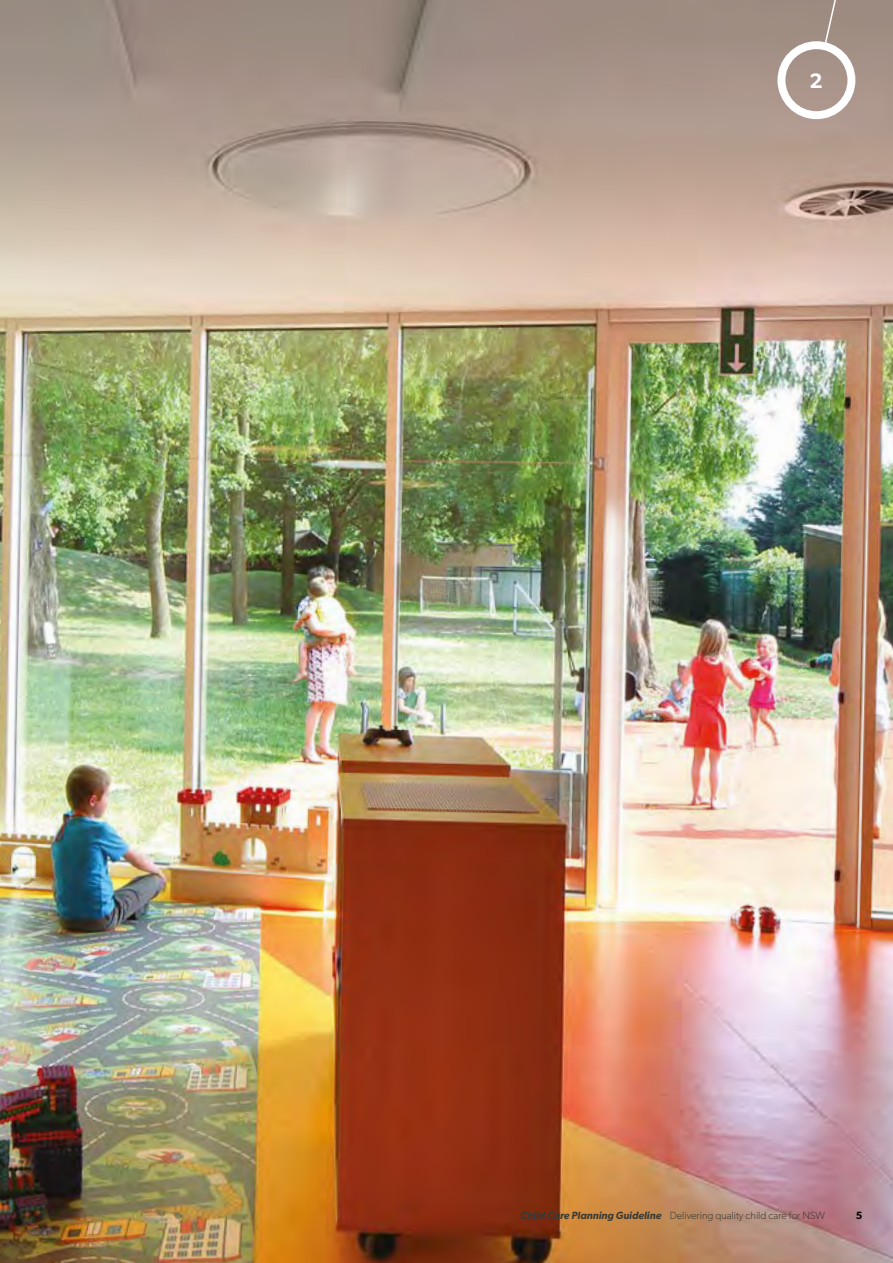
<style>
.page{position:relative;width:893px;height:1263px;background:#fff}
.page>*{position:absolute;margin:0;border:0;box-sizing:border-box;transform-origin:0 0}
.t1{font:600 21px "Gibson";color:#fff}
.t2{font:300 10.5px "Gibson";color:#383a35}
.t3{font:600 10.5px "Gibson";color:#000}
.s1{font-weight:600;font-style:italic}
</style>
<div class="page">
<img style="left:0;top:0;width:893px;height:1263px">
<svg style="left:823px;top:0;width:26px;height:47px"></svg>
<div style="left:777px;top:41px;width:78px;height:78px;border:8px solid #fff;border-radius:50%"></div>
<h1 class="t1" style="left:810px;top:68px;width:15px">2</h1>
<p class="t2" style="left:521px;top:1209px;width:306px"><span class="s1">Child Care Planning Guideline</span> Delivering quality child care for NSW</p>
<p class="t3" style="left:856px;top:1209px;width:8px">5</p>
</div>
